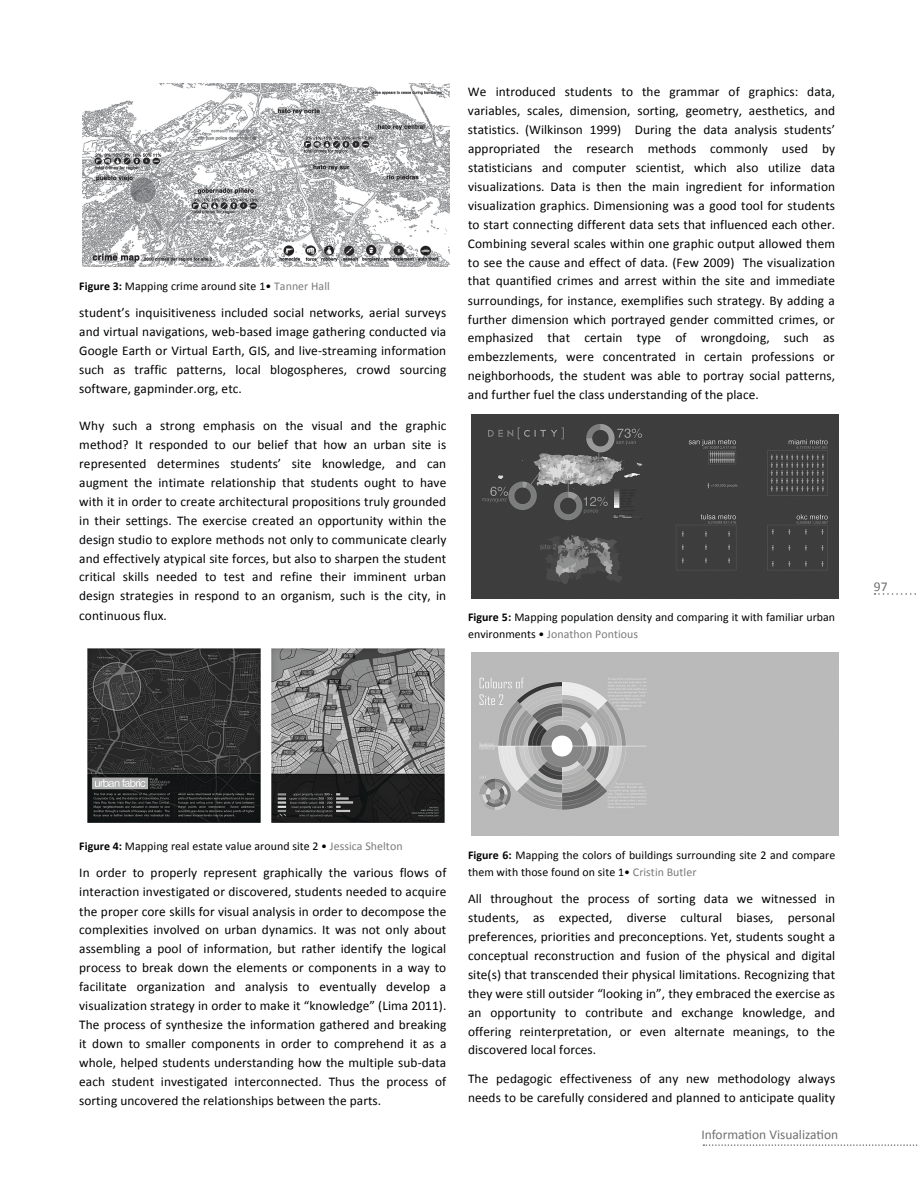
<style>
.page{position:relative;width:918px;height:1188px;background:#fff}
.page>*{position:absolute;margin:0;border:0;box-sizing:border-box;transform-origin:0 0}
.t1{font:13.5px "Calibri";color:#6d6f71}
.t2{font:13.35px/18.9px "Calibri";letter-spacing:.005em;color:#010203;text-align:justify}
.t3{font:11.85px/17px "Calibri";letter-spacing:.005em;color:#010203}
.s1{font-weight:700}
.s2{color:#7a7a7a}
</style>
<div class="page">
<svg style="left:703px;top:1144px;width:215px;height:2px"></svg>
<svg style="left:875px;top:593px;width:41px;height:2px"></svg>
<img style="left:82px;top:83px;width:367px;height:184px">
<img style="left:87px;top:648px;width:358px;height:175px">
<img style="left:471px;top:414px;width:367px;height:184px">
<img style="left:471px;top:652px;width:367px;height:184px">
<p class="t3" style="left:79px;top:277px;width:252px"><span class="s1">Figure 3:</span> Mapping crime around site 1• <span class="s2">Tanner Hall</span></p>
<p class="t2" style="left:79px;top:303px;width:369px">student’s inquisitiveness included social networks, aerial surveys and virtual navigations, web--‐based image gathering conducted via Google Earth or Virtual Earth, GIS, and live--‐streaming information such as traffic patterns, local blogospheres, crowd sourcing software, gapminder.org, etc.</p>
<p class="t2" style="left:79px;top:416px;width:369px">Why such a strong emphasis on the visual and the graphic method? It responded to our belief that how an urban site is represented determines students’ site knowledge, and can augment the intimate relationship that students ought to have with it in order to create architectural propositions truly grounded in their settings. The exercise created an opportunity within the design studio to explore methods not only to communicate clearly and effectively atypical site forces, but also to sharpen the student critical skills needed to test and refine their imminent urban design strategies in respond to an organism, such is the city, in continuous flux.</p>
<p class="t2" style="left:468px;top:82px;width:369px">We introduced students to the grammar of graphics: data, variables, scales, dimension, sorting, geometry, aesthetics, and statistics. (Wilkinson 1999) During the data analysis students’ appropriated the research methods commonly used by statisticians and computer scientist, which also utilize data visualizations. Data is then the main ingredient for information visualization graphics. Dimensioning was a good tool for students to start connecting different data sets that influenced each other.<br>Combining several scales within one graphic output allowed them to see the cause and effect of data. (Few 2009) The visualization that quantified crimes and arrest within the site and immediate surroundings, for instance, exemplifies such strategy. By adding a further dimension which portrayed gender committed crimes, or emphasized that certain type of wrongdoing, such as embezzlements, were concentrated in certain professions or neighborhoods, the student was able to portray social patterns, and further fuel the class understanding of the place.</p>
<p class="t3" style="left:468px;top:609px;width:369px"><span class="s1">Figure 5:</span> Mapping population density and comparing it with familiar urban environments • <span class="s2">Jonathon Pontious</span></p>
<p class="t1" style="left:874px;top:578px;width:15px">97</p>
<p class="t3" style="left:79px;top:838px;width:325px"><span class="s1">Figure 4:</span> Mapping real estate value around site 2 • <span class="s2">Jessica Shelton</span></p>
<p class="t2" style="left:79px;top:864px;width:369px">In order to properly represent graphically the various flows of interaction investigated or discovered, students needed to acquire the proper core skills for visual analysis in order to decompose the complexities involved on urban dynamics. It was not only about assembling a pool of information, but rather identify the logical process to break down the elements or components in a way to facilitate organization and analysis to eventually develop a visualization strategy in order to make it “knowledge” (Lima 2011).<br>The process of synthesize the information gathered and breaking it down to smaller components in order to comprehend it as a whole, helped students understanding how the multiple sub--‐data each student investigated interconnected. Thus the process of sorting uncovered the relationships between the parts.</p>
<p class="t3" style="left:468px;top:847px;width:369px;line-height:16.5px"><span class="s1">Figure 6:</span> Mapping the colors of buildings surrounding site 2 and compare them with those found on site 1• <span class="s2">Cristin Butler</span></p>
<p class="t2" style="left:468px;top:889px;width:369px">All throughout the process of sorting data we witnessed in students, as expected, diverse cultural biases, personal preferences, priorities and preconceptions. Yet, students sought a conceptual reconstruction and fusion of the physical and digital site(s) that transcended their physical limitations. Recognizing that they were still outsider “looking in”, they embraced the exercise as an opportunity to contribute and exchange knowledge, and offering reinterpretation, or even alternate meanings, to the discovered local forces.</p>
<p class="t2" style="left:468px;top:1069px;width:369px">The pedagogic effectiveness of any new methodology always needs to be carefully considered and planned to anticipate quality</p>
<p class="t1" style="left:701px;top:1126px;width:138px">Information Visualization</p>
</div>
